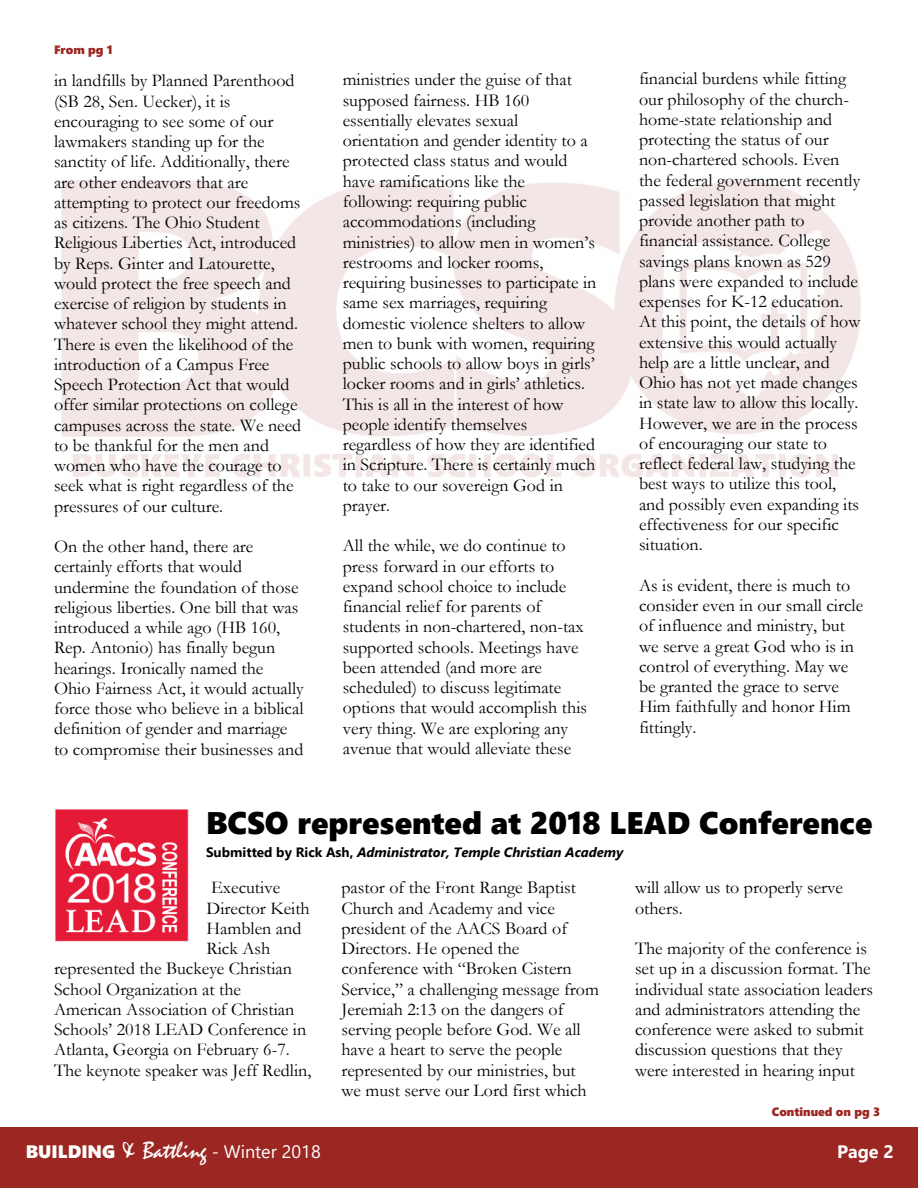
<style>
.page{position:relative;width:918px;height:1188px;background:#fff}
.page>*{position:absolute;margin:0;border:0;box-sizing:border-box;transform-origin:0 0}
.t1{font:31.2px "Segoe UI Black";color:#000}
.t2{font:18px/20.2px "Garamond";color:#000}
.t3{font:18px "Segoe UI";color:#fff}
.t4{font:700 18px "Segoe UI";color:#fff}
.t5{font:italic 700 13.5px "Segoe UI";color:#000}
.t6{font:12px "Segoe UI Black";color:#9c2622}
.s1{font-style:normal}
.s2{font-family:"Segoe UI Black"}
.s3{font-family:"Mistral";font-size:24px}
</style>
<div class="page">
<img style="left:61px;top:180px;width:800px;height:297px">
<div style="left:0;top:1127px;width:918px;height:61px;background:#9c2622"></div>
<img style="left:55px;top:809px;width:134px;height:133px">
<p class="t6" style="left:54px;top:45px;width:60px">From pg 1</p>
<p class="t2" style="left:54px;top:73px;width:249px">in landfills by Planned Parenthood (SB 28, Sen. Uecker), it is encouraging to see some of our lawmakers standing up for the sanctity of life. Additionally, there are other endeavors that are attempting to protect our freedoms as citizens. The Ohio Student<br>Religious Liberties Act, introduced by Reps. Ginter and Latourette, would protect the free speech and exercise of religion by students in whatever school they might attend.<br>There is even the likelihood of the introduction of a Campus Free<br>Speech Protection Act that would offer similar protections on college campuses across the state. We need to be thankful for the men and women who have the courage to seek what is right regardless of the pressures of our culture.</p>
<p class="t2" style="left:54px;top:539px;width:251px">On the other hand, there are certainly efforts that would undermine the foundation of those religious liberties. One bill that was introduced a while ago (HB 160, Rep. Antonio) has finally begun hearings. Ironically named the Ohio Fairness Act, it would actually force those who believe in a biblical definition of gender and marriage to compromise their businesses and</p>
<p class="t2" style="left:343px;top:72px;width:255px">ministries under the guise of that supposed fairness. HB 160 essentially elevates sexual orientation and gender identity to a protected class status and would have ramifications like the following: requiring public accommodations (including ministries) to allow men in women’s restrooms and locker rooms, requiring businesses to participate in same sex marriages, requiring domestic violence shelters to allow men to bunk with women, requiring public schools to allow boys in girls’ locker rooms and in girls’ athletics.<br>This is all in the interest of how people identify themselves regardless of how they are identified in Scripture. There is certainly much to take to our sovereign God in prayer.</p>
<p class="t2" style="left:343px;top:538px;width:246px">All the while, we do continue to press forward in our efforts to expand school choice to include financial relief for parents of students in non-chartered, non-tax supported schools. Meetings have been attended (and more are scheduled) to discuss legitimate options that would accomplish this very thing. We are exploring any avenue that would alleviate these</p>
<p class="t2" style="left:639px;top:71px;width:223px">financial burdens while fitting our philosophy of the church&shy;home-state relationship and protecting the status of our non-chartered schools. Even the federal government recently passed legislation that might provide another path to financial assistance. College savings plans known as 529 plans were expanded to include expenses for K-12 education.<br>At this point, the details of how extensive this would actually help are a little unclear, and<br>Ohio has not yet made changes in state law to allow this locally.<br>However, we are in the process of encouraging our state to reflect federal law, studying the best ways to utilize this tool, and possibly even expanding its effectiveness for our specific situation.</p>
<p class="t2" style="left:639px;top:577px;width:226px">As is evident, there is much to consider even in our small circle of influence and ministry, but we serve a great God who is in control of everything. May we be granted the grace to serve<br>Him faithfully and honor Him fittingly.</p>
<h1 class="t1" style="left:206px;top:812px;width:668px">BCSO represented at 2018 LEAD Conference</h1>
<p class="t5" style="left:206px;top:848px;width:419px"><span class="s1">Submitted by Rick Ash,</span> Administrator, Temple Christian Academy</p>
<p class="t2" style="left:211px;top:880px;width:71px">Executive</p>
<p class="t2" style="left:207px;top:900px;width:105px">Director Keith</p>
<p class="t2" style="left:207px;top:920px;width:96px">Hamblen and</p>
<p class="t2" style="left:207px;top:940px;width:65px">Rick Ash</p>
<p class="t2" style="left:54px;top:961px;width:239px">represented the Buckeye Christian</p>
<p class="t2" style="left:54px;top:981px;width:189px">School Organization at the</p>
<p class="t2" style="left:54px;top:1001px;width:242px">American Association of Christian</p>
<p class="t2" style="left:54px;top:1021px;width:254px">Schools’ 2018 LEAD Conference in</p>
<p class="t2" style="left:54px;top:1042px;width:237px">Atlanta, Georgia on February 6-7.</p>
<p class="t2" style="left:54px;top:1062px;width:259px">The keynote speaker was Jeff Redlin,</p>
<p class="t2" style="left:341px;top:880px;width:259px">pastor of the Front Range Baptist<br>Church and Academy and vice president of the AACS Board of<br>Directors. He opened the conference with “Broken Cistern<br>Service,” a challenging message from<br>Jeremiah 2:13 on the dangers of serving people before God. We all have a heart to serve the people represented by our ministries, but we must serve our Lord first which</p>
<p class="t2" style="left:635px;top:880px;width:210px">will allow us to properly serve others.</p>
<p class="t2" style="left:635px;top:940px;width:239px">The majority of the conference is set up in a discussion format. The individual state association leaders and administrators attending the conference were asked to submit discussion questions that they were interested in hearing input</p>
<p class="t6" style="left:772px;top:1107px;width:110px">Continued on pg 3</p>
<p class="t3" style="left:26px;top:1145px;width:296px"><span class="s2">BUILDING</span> <span class="s3">&amp; Battling</span> - Winter 2018</p>
<p class="t4" style="left:837px;top:1145px;width:58px">Page 2</p>
</div>
